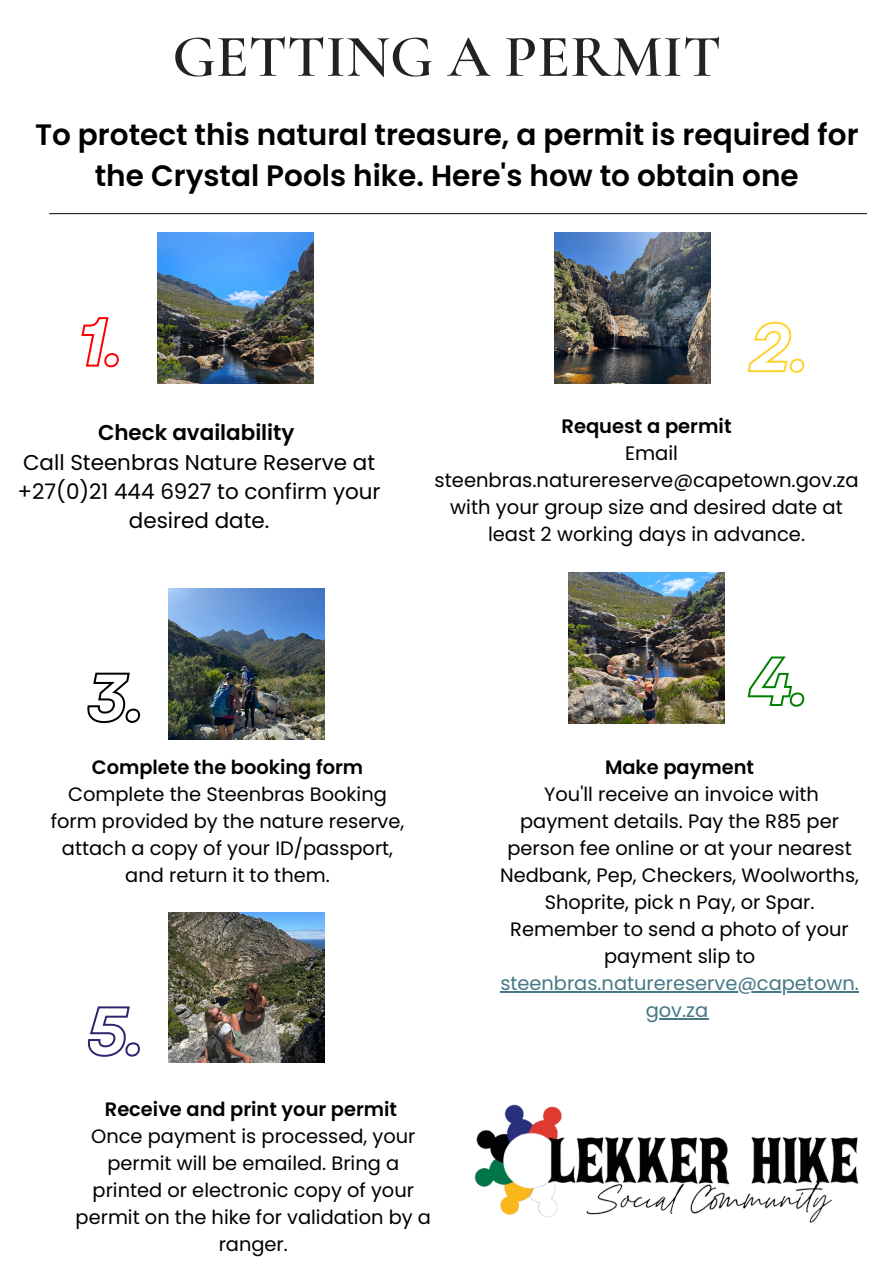
<style>
.page{position:relative;width:894px;height:1264px;background:#fff}
.page>*{position:absolute;margin:0;border:0;box-sizing:border-box;transform-origin:0 0}
.t1{font:600 60px "Cormorant Garamond";color:#222}
.t2{font:600 29.55px/40.5px "Poppins";color:#000;text-align:center}
.t3{font:21.45px/29.2px "Poppins";color:#000;text-align:center}
.t4{font:600 21.45px "Poppins";color:#000}
.t5{font:19.5px/27px "Poppins";color:#000;text-align:center}
.t6{font:600 19.5px "Poppins";color:#000}
.t7{font:19.35px/27px "Poppins";color:#000;text-align:center}
.t8{font:19.35px "Poppins";color:#467886}
.t9{font:600 19.35px "Poppins";color:#000}
.s1{font-weight:600}
</style>
<div class="page">
<svg style="left:81px;top:317px;width:38px;height:51px"></svg>
<svg style="left:87px;top:672px;width:54px;height:52px"></svg>
<svg style="left:87px;top:1006px;width:53px;height:51px"></svg>
<img style="left:157px;top:233px;width:156px;height:151px">
<img style="left:554px;top:233px;width:156px;height:151px">
<img style="left:168px;top:588px;width:157px;height:151px">
<img style="left:168px;top:912px;width:157px;height:150px">
<img style="left:568px;top:572px;width:156px;height:151px">
<hr style="left:49px;top:213px;width:817px;height:1px;background:#222">
<img style="left:474px;top:1104px;width:385px;height:119px">
<svg style="left:747px;top:656px;width:58px;height:51px"></svg>
<svg style="left:747px;top:321px;width:58px;height:52px"></svg>
<hr style="left:500px;top:991px;width:358px;height:1px;background:#467886">
<hr style="left:645px;top:1018px;width:63px;height:1px;background:#467886">
<h1 class="t1" style="left:172px;top:20px;width:550px">GETTING A PERMIT</h1>
<h1 class="t2" style="left:35px;top:115px;width:824px">To protect this natural treasure, a permit is required for the Crystal Pools hike. Here's how to obtain one</h1>
<p class="t4" style="left:98px;top:418px;width:198px">Check availability</p>
<p class="t3" style="left:18px;top:447px;width:364px">Call Steenbras Nature Reserve at +27(0)21 444 6927 to confirm your desired date.</p>
<p class="t6" style="left:561px;top:413px;width:172px">Request a permit</p>
<h1 class="t5" style="left:434px;top:440px;width:425px">Email steenbras.naturereserve@capetown.gov.za with your group size and desired date at least 2 working days in advance.</h1>
<p class="t7" style="left:51px;top:754px;width:355px"><span class="s1">Complete the booking form<br></span>Complete the Steenbras Booking form provided by the nature reserve, attach a copy of your ID/passport, and return it to them.</p>
<p class="t9" style="left:605px;top:754px;width:150px">Make payment</p>
<p class="t7" style="left:500px;top:781px;width:360px">You'll receive an invoice with payment details. Pay the R85 per person fee online or at your nearest<br>Nedbank, Pep, Checkers, Woolworths,<br>Shoprite, pick n Pay, or Spar.<br>Remember to send a photo of your payment slip to</p>
<h1 class="t8" style="left:500px;top:970px;width:360px">steenbras.naturereserve@capetown.</h1>
<p class="t8" style="left:645px;top:997px;width:64px">gov.za</p>
<p class="t9" style="left:105px;top:1095px;width:293px">Receive and print your permit</p>
<h1 class="t7" style="left:76px;top:1122px;width:357px">Once payment is processed, your permit will be emailed. Bring a printed or electronic copy of your permit on the hike for validation by a ranger.</h1>
</div>
